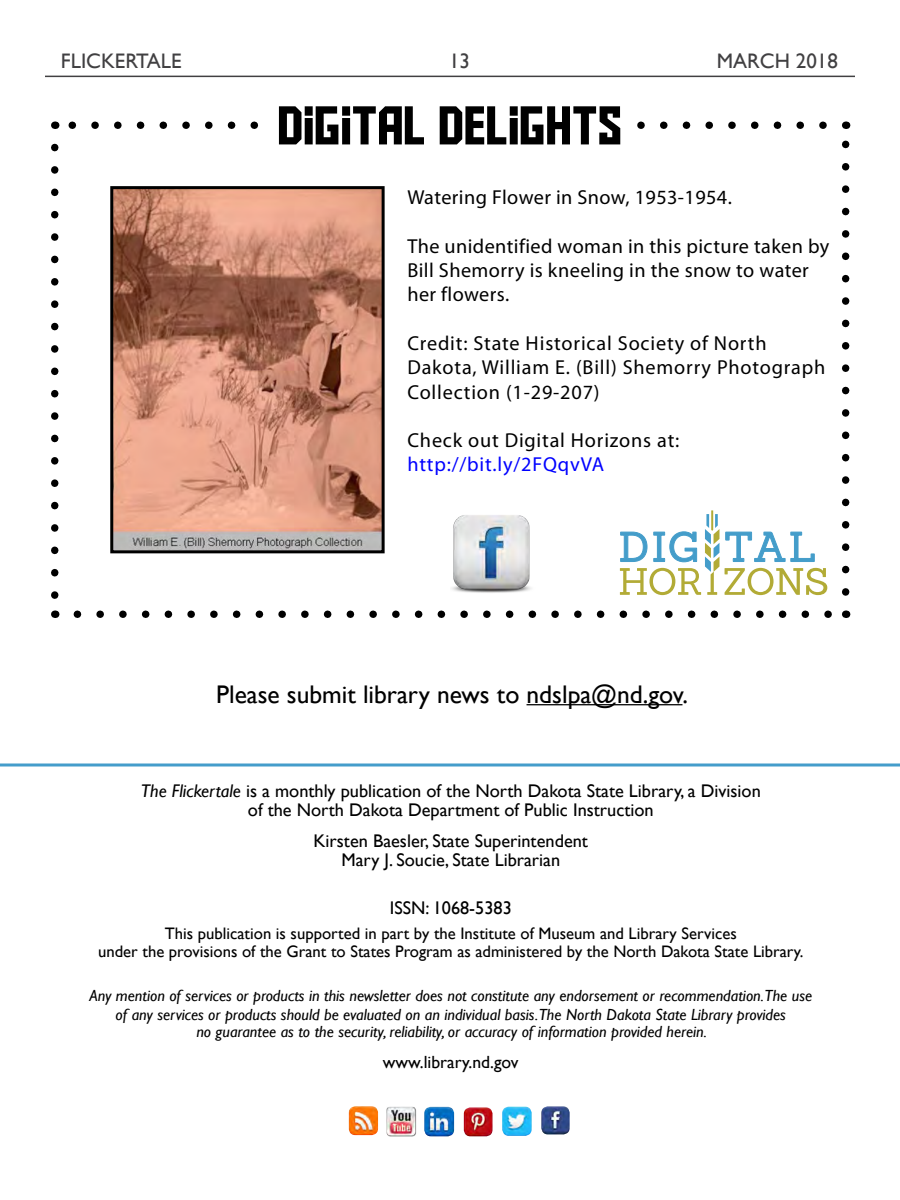
<style>
.page{position:relative;width:900px;height:1200px;background:#fff}
.page>*{position:absolute;margin:0;border:0;box-sizing:border-box;transform-origin:0 0}
.t1{font:54px "Aldothe Apache";color:#000}
.t2{font:25.5px "Gill Sans";color:#000}
.t3{font:21px "Gill Sans";color:#414042}
.t4{font:20.25px/24.3px "Myriad Pro";letter-spacing:.03em;color:#000}
.t5{font:20.25px "Myriad Pro";letter-spacing:.04em;color:#00f}
.t6{font:18.3px/19px "Gill Sans";color:#000;text-align:center}
.t7{font:17.55px "Gill Sans";color:#000}
.t8{font:16.65px/17.5px "Gill Sans";color:#000;text-align:center}
.t9{font:italic 16.2px/19px "Gill Sans";color:#000;text-align:center}
.t10{font:100 11.1px "Gotham Narrow";letter-spacing:.02em;color:#000}
.s1{font-style:italic}
</style>
<div class="page">
<hr style="left:45px;top:76px;width:810px;height:1px;background:#414042">
<svg style="left:51px;top:147px;width:7px;height:452px"></svg>
<svg style="left:77px;top:610px;width:755px;height:8px"></svg>
<svg style="left:842px;top:140px;width:7px;height:452px"></svg>
<svg style="left:68px;top:122px;width:755px;height:7px"></svg>
<hr style="left:527px;top:704px;width:155px;height:1px;background:#000">
<img style="left:451px;top:515px;width:80px;height:78px">
<svg style="left:725px;top:568px;width:102px;height:27px"></svg>
<svg style="left:725px;top:531px;width:90px;height:31px"></svg>
<svg style="left:620px;top:510px;width:99px;height:85px"></svg>
<div style="left:267px;top:105px;width:366px;height:48px;background:#fff"></div>
<svg style="left:0;top:764px;width:900px;height:373px"></svg>
<img style="left:114px;top:190px;width:267px;height:359px">
<div style="left:110px;top:186px;width:275px;height:367px;border:3px solid #000"></div>
<p class="t3" style="left:61px;top:49px;width:122px">FLICKERTALE</p>
<p class="t3" style="left:449px;top:49px;width:22px">13</p>
<p class="t3" style="left:717px;top:49px;width:123px">MARCH 2018</p>
<h1 class="t1" style="left:278px;top:96px;width:346px">DIGITAL DELIGHTS</h1>
<p class="t4" style="left:407px;top:185px;width:326px">Watering Flower in Snow, 1953-1954.</p>
<p class="t4" style="left:407px;top:234px;width:424px">The unidentified woman in this picture taken by<br>Bill Shemorry is kneeling in the snow to water her flowers.</p>
<p class="t4" style="left:407px;top:331px;width:419px">Credit: State Historical Society of North<br>Dakota, William E. (Bill) Shemorry Photograph<br>Collection (1-29-207)</p>
<p class="t4" style="left:407px;top:428px;width:273px">Check out Digital Horizons at:</p>
<p class="t5" style="left:407px;top:452px;width:198px">http://bit.ly/2FQqvVA</p>
<h2 class="t2" style="left:216px;top:679px;width:473px">Please submit library news to ndslpa@nd.gov.</h2>
<p class="t10" style="left:671px;top:780px;width:154px">DIGITALHORIZONSONLINE.ORG</p>
<p class="t6" style="left:141px;top:782px;width:622px"><span class="s1">The Flickertale</span> is a monthly publication of the North Dakota State Library, a Division of the North Dakota Department of Public Instruction</p>
<p class="t6" style="left:314px;top:832px;width:276px">Kirsten Baesler, State Superintendent<br>Mary J. Soucie, State Librarian</p>
<p class="t6" style="left:390px;top:898px;width:124px">ISSN: 1068-5383</p>
<p class="t8" style="left:98px;top:925px;width:707px">This publication is supported in part by the Institute of Museum and Library Services<br>under the provisions of the Grant to States Program as administered by the North Dakota State Library.</p>
<p class="t9" style="left:89px;top:986px;width:724px">Any mention of services or products in this newsletter does not constitute any endorsement or recommendation.The use of any services or products should be evaluated on an individual basis.The North Dakota State Library provides</p>
<p class="t9" style="left:196px;top:1022px;width:512px">no guarantee as to the security, reliability, or accuracy of information provided herein.</p>
<p class="t7" style="left:383px;top:1052px;width:137px">www.library.nd.gov</p>
</div>
